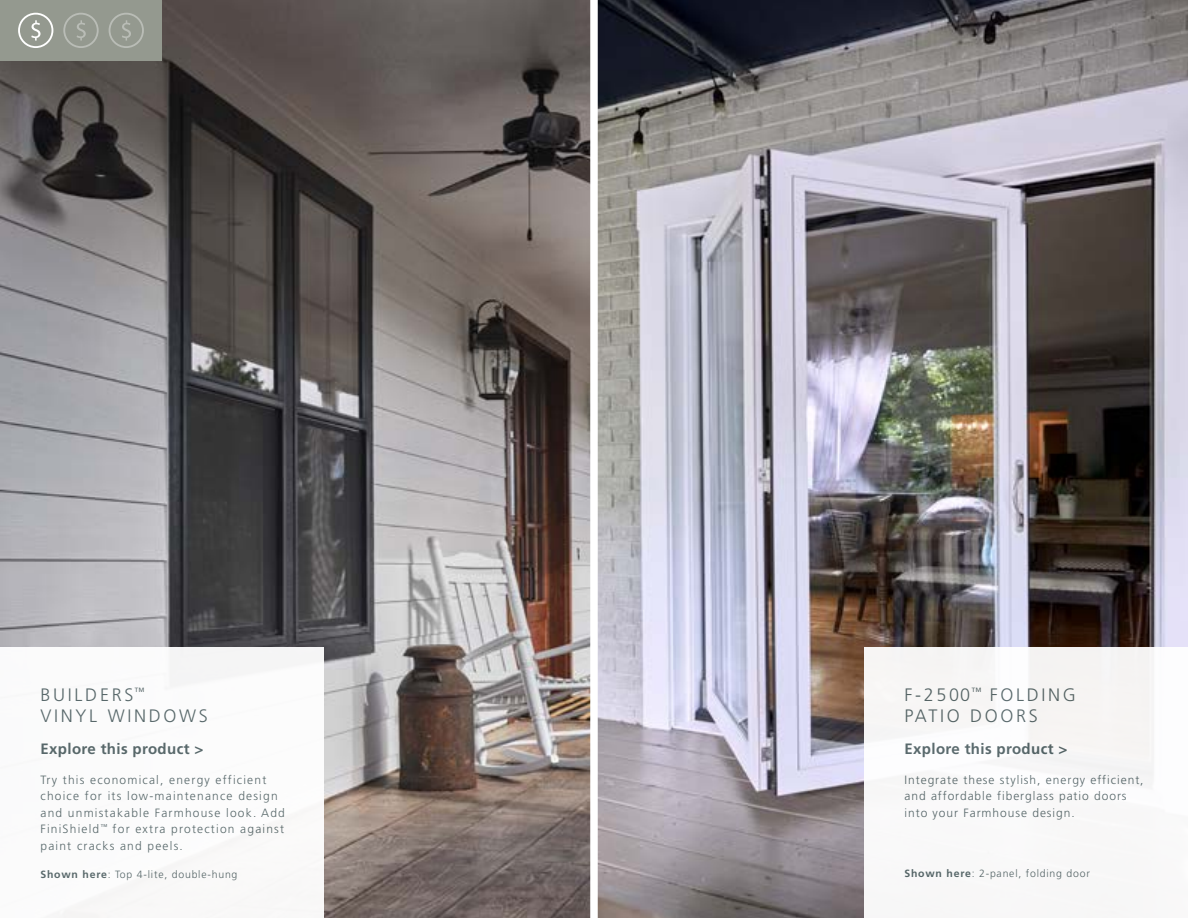
<style>
.page{position:relative;width:1188px;height:918px;background:#fff}
.page>*{position:absolute;margin:0;border:0;box-sizing:border-box;transform-origin:0 0}
.t1{font:300 18px/21px "Frutiger LT Std";letter-spacing:.15em;color:#536466}
.t2{font:700 15px "Frutiger LT Std";letter-spacing:.025em;color:#536466}
.t3{font:300 12px/16.5px "Frutiger LT Std";letter-spacing:.1em;color:#536466}
.t4{font:300 12px/16.5px "Frutiger LT Std";letter-spacing:.08em;color:#536466}
.t5{font:300 10.5px "Frutiger LT Std";letter-spacing:.075em;color:#536466}
.s1{font-weight:700}
</style>
<div class="page">
<img style="left:0;top:0;width:590px;height:918px">
<img style="left:598px;top:0;width:590px;height:918px">
<div style="left:864px;top:647px;width:324px;height:271px;background:#f8f7f7"></div>
<div style="left:0;top:647px;width:324px;height:271px;background:#fff"></div>
<div style="left:0;top:0;width:162px;height:61px;background:#94998f"></div>
<div style="left:18px;top:13px;width:35px;height:35px;border:2px solid #fff;border-radius:50%"></div>
<svg style="left:31px;top:20px;width:10px;height:21px"></svg>
<div style="left:109px;top:13px;width:35px;height:35px;border:2px solid #fff;border-radius:50%"></div>
<svg style="left:122px;top:20px;width:9px;height:21px"></svg>
<div style="left:63px;top:13px;width:36px;height:35px;border:2px solid #fff;border-radius:50%"></div>
<svg style="left:77px;top:20px;width:9px;height:21px"></svg>
<h1 class="t1" style="left:40px;top:685px;width:169px">BUILDERS<sup>™<br></sup>VINYL WINDOWS</h1>
<p class="t2" style="left:40px;top:740px;width:165px">Explore this product &gt;</p>
<p class="t3" style="left:40px;top:772px;width:246px">Try this economical, energy efficient choice for its low-maintenance design and unmistakable Farmhouse look. Add FiniShield<sup>™</sup> for extra protection against paint cracks and peels.</p>
<p class="t5" style="left:40px;top:868px;width:198px"><span class="s1">Shown here</span>: Top 4-lite, double-hung</p>
<h1 class="t1" style="left:904px;top:685px;width:173px">F-2500<sup>™</sup> FOLDING<br>PATIO DOORS</h1>
<p class="t2" style="left:904px;top:740px;width:165px">Explore this product &gt;</p>
<p class="t4" style="left:904px;top:772px;width:241px">Integrate these stylish, energy efficient, and affordable fiberglass patio doors into your Farmhouse design.</p>
<p class="t5" style="left:904px;top:867px;width:187px"><span class="s1">Shown here</span>: 2-panel, folding door</p>
</div>
